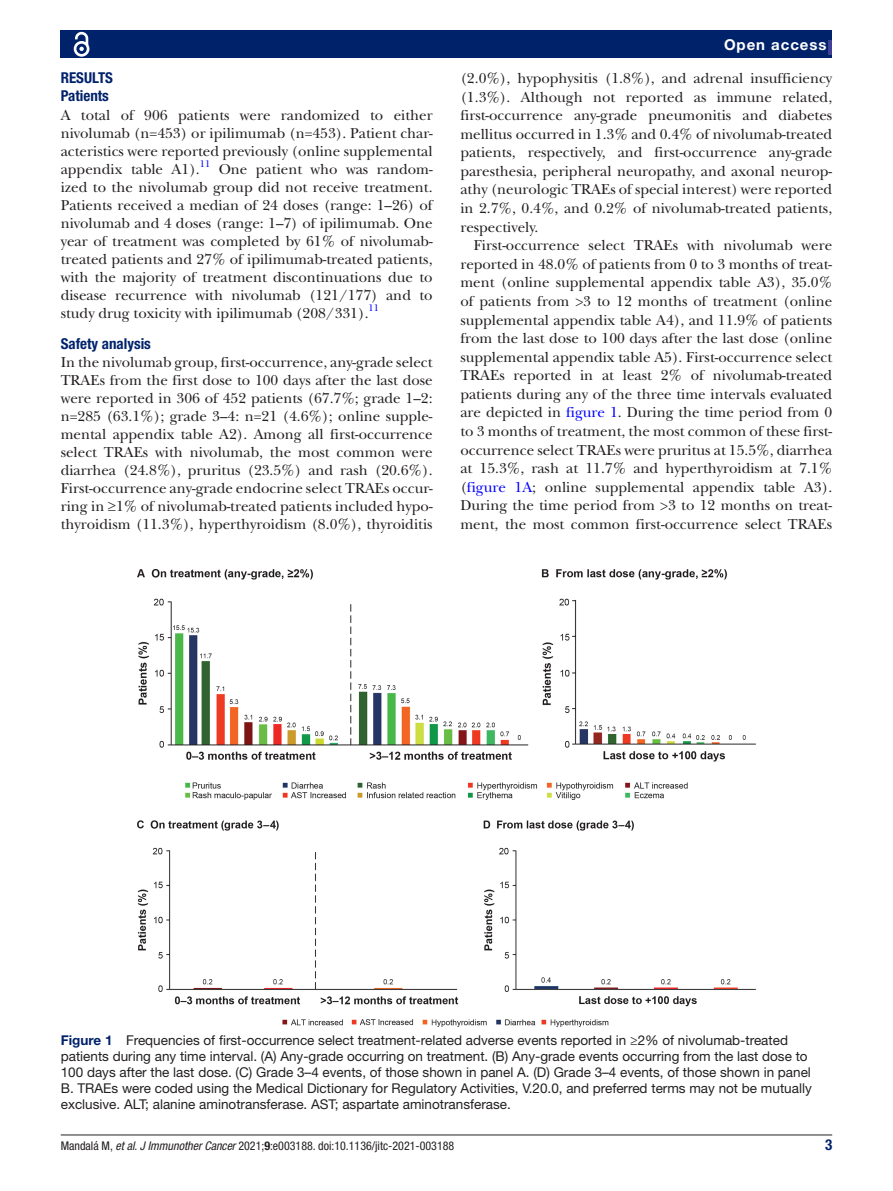
<style>
.page{position:relative;width:893px;height:1191px;background:#fff}
.page>*{position:absolute;margin:0;border:0;box-sizing:border-box;transform-origin:0 0}
.t1{font:15px/18.6px "New Baskerville";color:#231f20;text-align:justify}
.t2{font:700 condensed 15px/18px "Helvetica Neue LT Std";color:#00226b}
.t3{font:700 15px "Helvetica Neue LT Std";letter-spacing:.065em;color:#fff}
.t4{font:13.5px/16.2px "Helvetica Neue LT Std";color:#231f20}
.t5{font:condensed 12px "Helvetica Neue LT Std";color:#231f20}
.t6{font:9.9px "New Baskerville";color:#00f}
.s1{color:#00f}
.s2{font-weight:700;color:#00226b}
.s3{font-style:italic}
.s4{font-weight:700}
</style>
<div class="page">
<hr style="left:61px;top:1134px;width:771px;height:1px;background:#231f20">
<div style="left:61px;top:31px;width:771px;height:27px;background:#00226b"></div>
<hr style="left:828px;top:40px;width:4px;height:15px;background:#414099">
<svg style="left:73px;top:31px;width:17px;height:26px"></svg>
<img style="left:138px;top:569px;width:617px;height:457px">
<p class="t2" style="left:61px;top:69px;width:54px">RESULTS<br>Patients</p>
<p class="t1" style="left:61px;top:106px;width:373px;line-height:18px">A total of 906 patients were randomized to either nivolumab (n=453) or ipilimumab (n=453). Patient char&shy;acteristics were reported previously (online supplemental appendix table A1).</p>
<p class="t6" style="left:200px;top:158px;width:12px">11</p>
<p class="t1" style="left:61px;top:160px;width:373px;line-height:18px;text-indent:158px">One patient who was random&shy;ized to the nivolumab group did not receive treatment.<br>Patients received a median of 24 doses (range: 1–26) of nivolumab and 4 doses (range: 1–7) of ipilimumab. One year of treatment was completed by 61% of nivolumab&shy;treated patients and 27% of ipilimumab-treated patients, with the majority of treatment discontinuations due to disease recurrence with nivolumab (121/177) and to study drug toxicity with ipilimumab (208/331).</p>
<p class="t6" style="left:369px;top:302px;width:12px">11</p>
<p class="t2" style="left:61px;top:334px;width:92px">Safety analysis</p>
<p class="t1" style="left:61px;top:353px;width:373px;line-height:18px">In the nivolumab group, first-occurrence, any-grade select TRAEs from the first dose to 100 days after the last dose were reported in 306 of 452 patients (67.7%; grade 1–2: n=285 (63.1%); grade 3–4: n=21 (4.6%); online supple&shy;mental appendix table A2). Among all first-occurrence select TRAEs with nivolumab, the most common were diarrhea (24.8%), pruritus (23.5%) and rash (20.6%).<br>First-occurrence any-grade endocrine select TRAEs occur&shy;ring in ≥1% of nivolumab-treated patients included hypo&shy;thyroidism (11.3%), hyperthyroidism (8.0%), thyroiditis</p>
<p class="t3" style="left:724px;top:35px;width:104px">Open access</p>
<p class="t1" style="left:460px;top:69px;width:373px">(2.0%), hypophysitis (1.8%), and adrenal insufficiency (1.3%). Although not reported as immune related, first-occurrence any-grade pneumonitis and diabetes mellitus occurred in 1.3% and 0.4% of nivolumab-treated patients, respectively, and first-occurrence any-grade paresthesia, peripheral neuropathy, and axonal neurop&shy;athy (neurologic TRAEs of special interest) were reported in 2.7%, 0.4%, and 0.2% of nivolumab-treated patients, respectively.</p>
<p class="t1" style="left:460px;top:236px;width:373px;text-indent:14px">First-occurrence select TRAEs with nivolumab were reported in 48.0% of patients from 0 to 3 months of treat&shy;ment (online supplemental appendix table A3), 35.0% of patients from &gt;3 to 12 months of treatment (online supplemental appendix table A4), and 11.9% of patients from the last dose to 100 days after the last dose (online supplemental appendix table A5). First-occurrence select TRAEs reported in at least 2% of nivolumab-treated patients during any of the three time intervals evaluated are depicted in <span class="s1">figure 1</span>. During the time period from 0 to 3 months of treatment, the most common of these first&shy;occurrence select TRAEs were pruritus at 15.5%, diarrhea at 15.3%, rash at 11.7% and hyperthyroidism at 7.1% (<span class="s1">figure 1A</span>; online supplemental appendix table A3).<br>During the time period from &gt;3 to 12 months on treat&shy;ment, the most common first-occurrence select TRAEs</p>
<p class="t4" style="left:61px;top:1031px;width:752px"><span class="s2">Figure 1</span> Frequencies of first-occurrence select treatment-related adverse events reported in ≥2% of nivolumab-treated patients during any time interval. (A) Any-grade occurring on treatment. (B) Any-grade events occurring from the last dose to 100 days after the last dose. (C) Grade 3–4 events, of those shown in panel A. (D) Grade 3–4 events, of those shown in panel B. TRAEs were coded using the Medical Dictionary for Regulatory Activities, V.20.0, and preferred terms may not be mutually exclusive. ALT; alanine aminotransferase. AST; aspartate aminotransferase.</p>
<p class="t5" style="left:61px;top:1138px;width:395px">Mandalá M, <span class="s3">et al</span>. <span class="s3">J Immunother Cancer</span> 2021;<span class="s4">9</span>:e003188. doi:10.1136/jitc-2021-003188</p>
<p class="t2" style="left:825px;top:1135px;width:9px">3</p>
</div>
